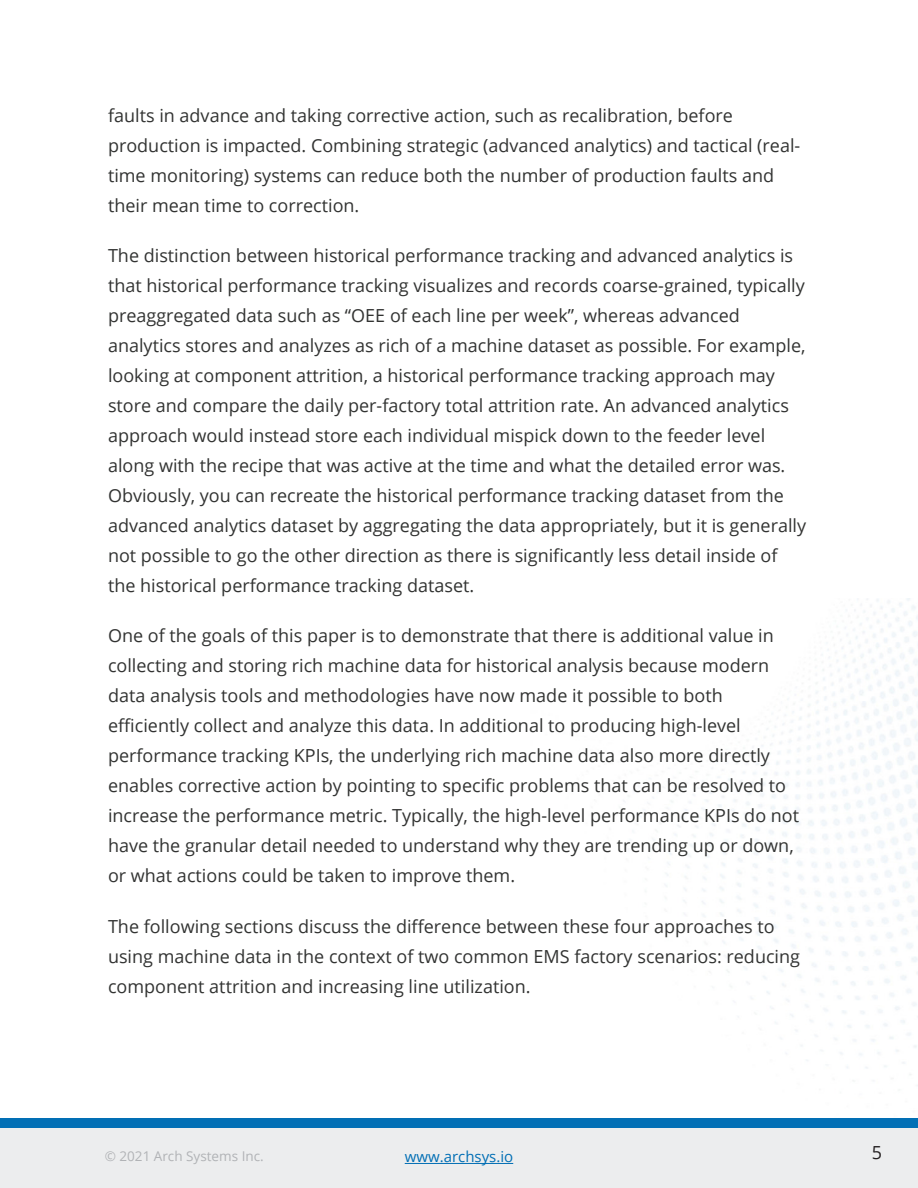
<style>
.page{position:relative;width:918px;height:1188px;background:#fff}
.page>*{position:absolute;margin:0;border:0;box-sizing:border-box;transform-origin:0 0}
.Body{font:18px/30px "Open Sans";color:#323332}
.t1{font:18px "Open Sans";color:#231f20}
.t2{font:15px "Open Sans";color:#026fb5}
.t3{font:13.5px "Open Sans";color:#b1b3b6}
</style>
<div class="page">
<div style="left:0;top:1128px;width:918px;height:60px;background:#ecedee"></div>
<div style="left:0;top:1118px;width:918px;height:10px;background:#026fb5"></div>
<hr style="left:405px;top:1163px;width:108px;height:1px;background:#026fb5">
<p class="Body" style="left:108px;top:100px;width:694px">faults in advance and taking corrective action, such as recalibration, before production is impacted. Combining strategic (advanced analytics) and tactical (real&shy;time monitoring) systems can reduce both the number of production faults and their mean time to correction.</p>
<p class="Body" style="left:108px;top:240px;width:700px">The distinction between historical performance tracking and advanced analytics is that historical performance tracking visualizes and records coarse-grained, typically preaggregated data such as “OEE of each line per week”, whereas advanced analytics stores and analyzes as rich of a machine dataset as possible. For example, looking at component attrition, a historical performance tracking approach may store and compare the daily per-factory total attrition rate. An advanced analytics approach would instead store each individual mispick down to the feeder level along with the recipe that was active at the time and what the detailed error was.<br>Obviously, you can recreate the historical performance tracking dataset from the advanced analytics dataset by aggregating the data appropriately, but it is generally not possible to go the other direction as there is significantly less detail inside of the historical performance tracking dataset.</p>
<p class="Body" style="left:108px;top:620px;width:693px">One of the goals of this paper is to demonstrate that there is additional value in collecting and storing rich machine data for historical analysis because modern data analysis tools and methodologies have now made it possible to both efficiently collect and analyze this data. In additional to producing high-level performance tracking KPIs, the underlying rich machine data also more directly enables corrective action by pointing to specific problems that can be resolved to increase the performance metric. Typically, the high-level performance KPIs do not have the granular detail needed to understand why they are trending up or down, or what actions could be taken to improve them.</p>
<p class="Body" style="left:108px;top:911px;width:694px">The following sections discuss the difference between these four approaches to using machine data in the context of two common EMS factory scenarios: reducing component attrition and increasing line utilization.</p>
<p class="t3" style="left:105px;top:1147px;width:160px">© 2021 Arch Systems Inc.</p>
<p class="t2" style="left:405px;top:1147px;width:110px">www.archsys.io</p>
<p class="t1" style="left:872px;top:1140px;width:12px">5</p>
</div>
